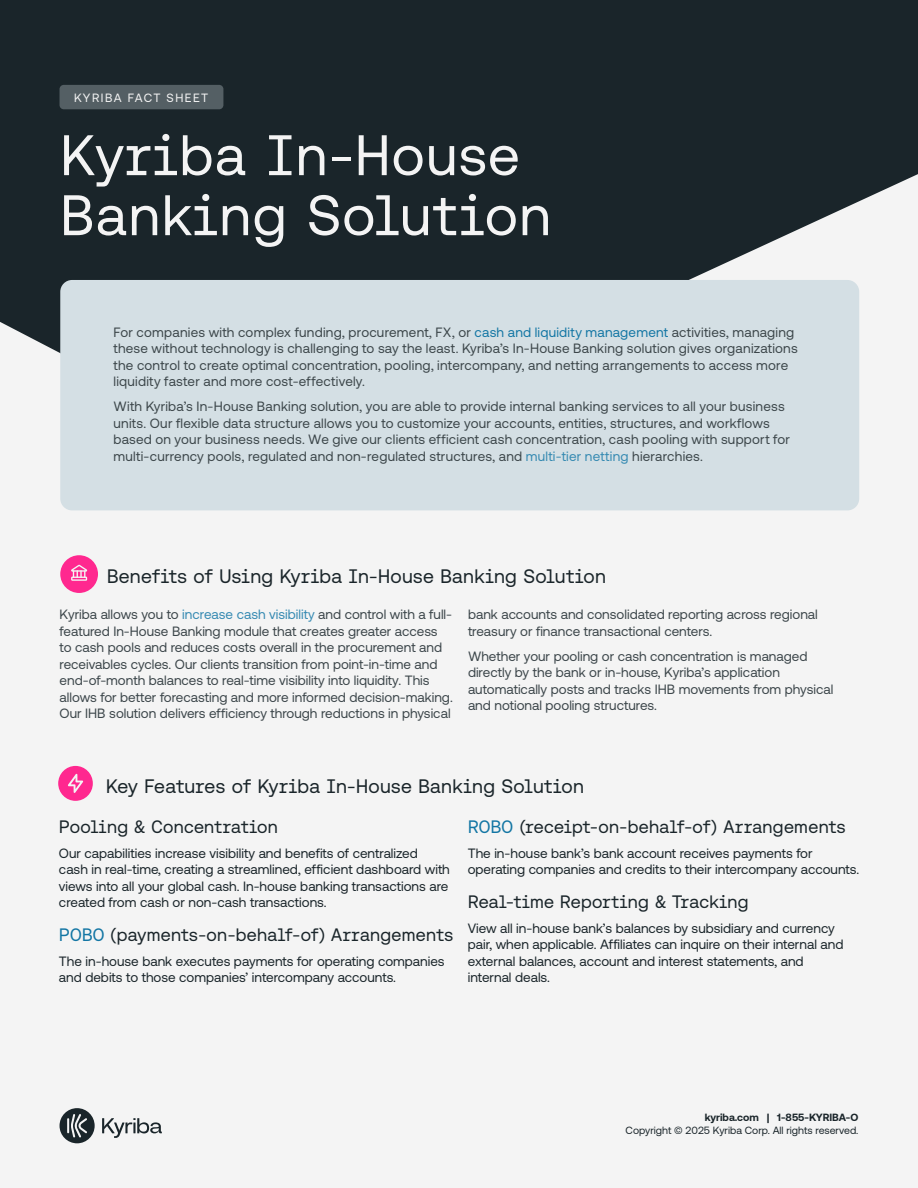
<style>
.page{position:relative;width:918px;height:1188px;background:#fff}
.page>*{position:absolute;margin:0;border:0;box-sizing:border-box;transform-origin:0 0}
.t1{font:57px/60px "Aeonik Fono";letter-spacing:-.01em;color:#f4f4f4}
.t2{font:19.5px "Aeonik Fono";letter-spacing:-.02em;color:#1a252a}
.t3{font:18px "Aeonik Fono";letter-spacing:-.02em;color:#1a252a}
.t4{font:13.5px/16.5px "Aeonik";color:#3c464a}
.t5{font:13.5px/16.5px "Aeonik";color:#1a252a}
.t6{font:12px "Aeonik";letter-spacing:.115em;color:#f4f4f4}
.t7{font:10.5px "Aeonik";color:#1a252a}
.t8{font:700 10.5px "Aeonik";color:#1a252a}
.s1{color:#1376a4}
.s2{color:#368ab2}
</style>
<div class="page">
<div style="left:0;top:413px;width:918px;height:775px;background:#f4f4f4"></div>
<svg style="left:102px;top:1118px;width:60px;height:20px"></svg>
<svg style="left:60px;top:1108px;width:35px;height:35px"></svg>
<svg style="left:0;top:0;width:918px;height:413px;background:#2d373c"></svg>
<div style="left:60px;top:280px;width:799px;height:230px;background:#d4dfe4;border-radius:12px"></div>
<div style="left:60px;top:85px;width:163px;height:24px;background:#545f64;border-radius:4px"></div>
<div style="left:60px;top:555px;width:38px;height:38px;background:#ff288f;border-radius:50%"></div>
<div style="left:58px;top:766px;width:35px;height:35px;background:#ff288f;border-radius:50%"></div>
<svg style="left:71px;top:577px;width:16px;height:4px"></svg>
<svg style="left:71px;top:565px;width:16px;height:14px"></svg>
<svg style="left:68px;top:774px;width:15px;height:19px"></svg>
<p class="t6" style="left:74px;top:91px;width:135px">KYRIBA FACT SHEET</p>
<h1 class="t1" style="left:60px;top:125px;width:494px">Kyriba In-House<br>Banking Solution</h1>
<p class="t4" style="left:114px;top:324px;width:686px">For companies with complex funding, procurement, FX, or <span class="s1">cash and liquidity management</span> activities, managing these without technology is challenging to say the least. Kyriba’s In-House Banking solution gives organizations the control to create optimal concentration, pooling, intercompany, and netting arrangements to access more liquidity faster and more cost-effectively.</p>
<p class="t4" style="left:114px;top:398px;width:678px">With Kyriba’s In-House Banking solution, you are able to provide internal banking services to all your business units. Our flexible data structure allows you to customize your accounts, entities, structures, and workflows based on your business needs. We give our clients efficient cash concentration, cash pooling with support for multi-currency pools, regulated and non-regulated structures, and <span class="s2">multi-tier netting</span> hierarchies.</p>
<h2 class="t2" style="left:107px;top:565px;width:501px">Benefits of Using Kyriba In-House Banking Solution</h2>
<p class="t4" style="left:60px;top:606px;width:395px">Kyriba allows you to <span class="s2">increase cash visibility</span> and control with a full&shy;featured In-House Banking module that creates greater access to cash pools and reduces costs overall in the procurement and receivables cycles. Our clients transition from point-in-time and end-of-month balances to real-time visibility into liquidity. This allows for better forecasting and more informed decision-making.<br>Our IHB solution delivers efficiency through reductions in physical</p>
<p class="t4" style="left:468px;top:606px;width:351px">bank accounts and consolidated reporting across regional treasury or finance transactional centers.</p>
<p class="t4" style="left:468px;top:648px;width:367px">Whether your pooling or cash concentration is managed directly by the bank or in-house, Kyriba’s application automatically posts and tracks IHB movements from physical and notional pooling structures.</p>
<h2 class="t2" style="left:106px;top:775px;width:480px">Key Features of Kyriba In-House Banking Solution</h2>
<h3 class="t3" style="left:59px;top:816px;width:221px">Pooling &amp; Concentration</h3>
<p class="t5" style="left:59px;top:845px;width:392px">Our capabilities increase visibility and benefits of centralized cash in real-time, creating a streamlined, efficient dashboard with views into all your global cash. In-house banking transactions are created from cash or non-cash transactions.</p>
<h3 class="t3" style="left:59px;top:924px;width:396px"><span class="s1">POBO</span> (payments-on-behalf-of) Arrangements</h3>
<p class="t5" style="left:59px;top:953px;width:387px">The in-house bank executes payments for operating companies and debits to those companies’ intercompany accounts.</p>
<h3 class="t3" style="left:468px;top:816px;width:380px"><span class="s1">ROBO</span> (receipt-on-behalf-of) Arrangements</h3>
<p class="t5" style="left:468px;top:845px;width:393px">The in-house bank’s bank account receives payments for operating companies and credits to their intercompany accounts.</p>
<h3 class="t3" style="left:468px;top:891px;width:283px">Real-time Reporting &amp; Tracking</h3>
<p class="t5" style="left:468px;top:920px;width:377px">View all in-house bank’s balances by subsidiary and currency pair, when applicable. Affiliates can inquire on their internal and external balances, account and interest statements, and internal deals.</p>
<p class="t8" style="left:705px;top:1111px;width:155px">kyriba.com | 1-855-KYRIBA-O</p>
<p class="t7" style="left:626px;top:1125px;width:234px">Copyright © 2025 Kyriba Corp. All rights reserved.</p>
</div>
